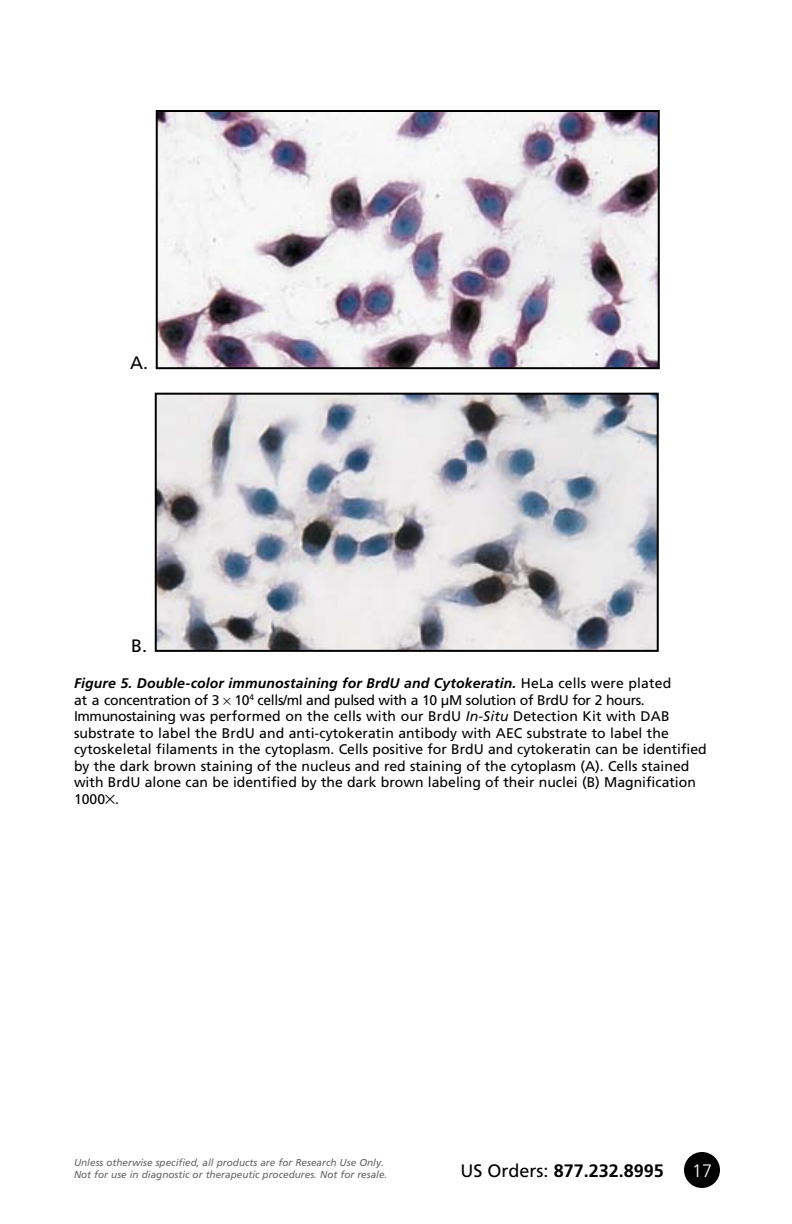
<style>
.page{position:relative;width:792px;height:1224px;background:#fff}
.page>*{position:absolute;margin:0;border:0;box-sizing:border-box;transform-origin:0 0}
.t1{font:700 18px "Frutiger";color:#000}
.t2{font:18px "Frutiger";color:#000}
.t3{font:300 18px "Frutiger";color:#fff}
.t4{font:14px/16.4px "Frutiger";color:#000}
.t5{font:italic 10px/12px "Frutiger";color:#636466}
.s1{font-weight:700;font-style:italic}
.s2{font-style:italic}
.s3{font-weight:400}
</style>
<div class="page">
<div style="left:684px;top:1152px;width:36px;height:36px;background:#000;border-radius:50%"></div>
<img style="left:159px;top:113px;width:498px;height:253px">
<div style="left:156px;top:110px;width:504px;height:259px;border:2px solid #000"></div>
<img style="left:158px;top:396px;width:498px;height:253px">
<div style="left:155px;top:393px;width:504px;height:259px;border:2px solid #000"></div>
<p class="t2" style="left:130px;top:352px;width:20px">A.</p>
<p class="t2" style="left:131px;top:635px;width:18px">B.</p>
<p class="t4" style="left:74px;top:675px;width:634px"><span class="s1">Figure 5. Double-color immunostaining for BrdU and Cytokeratin.</span> HeLa cells were plated<br>at a concentration of 3 10<sup>4</sup> cells/ml and pulsed with a 10 µM solution of BrdU for 2 hours.<br>Immunostaining was performed on the cells with our BrdU <span class="s2">In-Situ</span> Detection Kit with DAB substrate to label the BrdU and anti-cytokeratin antibody with AEC substrate to label the cytoskeletal filaments in the cytoplasm. Cells positive for BrdU and cytokeratin can be identified by the dark brown staining of the nucleus and red staining of the cytoplasm (A). Cells stained with BrdU alone can be identified by the dark brown labeling of their nuclei (B) Magnification 1000 .</p>
<p class="t5" style="left:74px;top:1156px;width:315px">Unless otherwise specified, all products are for Research Use Only.<br>Not for use in diagnostic or therapeutic procedures. Not for resale.</p>
<p class="t1" style="left:460px;top:1160px;width:205px"><span class="s3">US Orders:</span> 877.232.8995</p>
<p class="t3" style="left:692px;top:1161px;width:22px">17</p>
</div>
